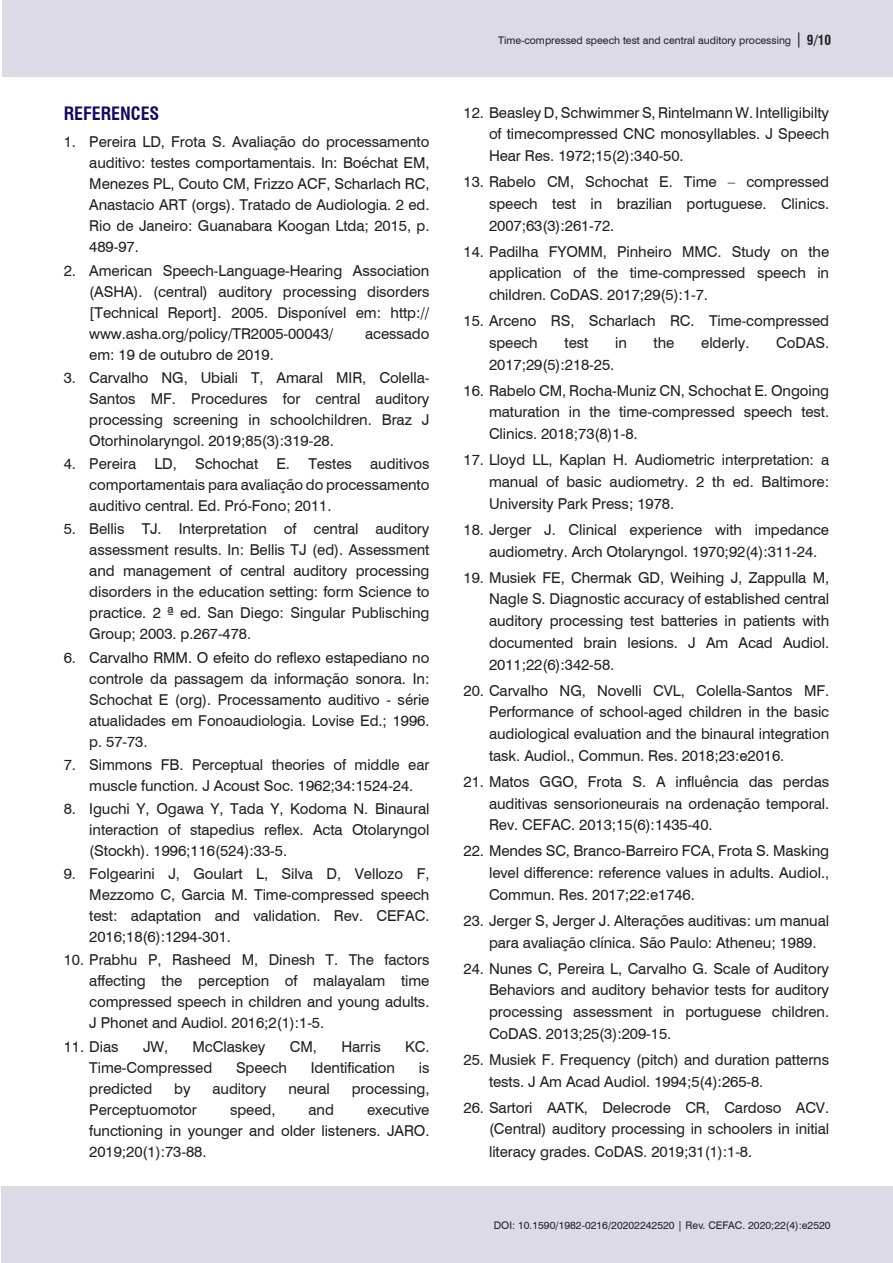
<style>
.page{position:relative;width:893px;height:1263px;background:#fff}
.page>*{position:absolute;margin:0;border:0;box-sizing:border-box;transform-origin:0 0}
.Nivel_1{font:700 condensed 18px "Swiss 721 BT";color:#18085f}
.t1{font:15px/21px "Swiss 721 BT";letter-spacing:-.005em;color:#231f20;text-align:justify}
.t2{font:10.5px "Swiss 721 BT";color:#231f20}
.s1{font-size:15px}
.s2{font-weight:700;font-stretch:condensed;font-size:13.5px}
</style>
<div class="page">
<div style="left:1px;top:1186px;width:892px;height:77px;background:#dcdae7"></div>
<div style="left:2px;top:0;width:891px;height:77px;background:#dcdae7"></div>
<p class="Nivel_1" style="left:64px;top:103px;width:97px">REFERENCES</p>
<p class="t1" style="left:89px;top:131px;width:342px;text-indent:-26px">1. Pereira LD, Frota S. Avaliação do processamento auditivo: testes comportamentais. In: Boéchat EM, Menezes PL, Couto CM, Frizzo ACF, Scharlach RC, Anastacio ART (orgs). Tratado de Audiologia. 2 ed.<br>Rio de Janeiro: Guanabara Koogan Ltda; 2015, p.<br>489-97.</p>
<p class="t1" style="left:89px;top:259px;width:342px;text-indent:-26px">2. American Speech-Language-Hearing Association (ASHA). (central) auditory processing disorders [Technical Report]. 2005. Disponível em: http:// www.asha.org/policy/TR2005-00043/</p>
<p class="t1" style="left:365px;top:322px;width:66px">acessado</p>
<p class="t1" style="left:89px;top:343px;width:186px">em: 19 de outubro de 2019.</p>
<p class="t1" style="left:89px;top:366px;width:342px;text-indent:-26px">3. Carvalho NG, Ubiali T, Amaral MIR, Colella-Santos MF. Procedures for central auditory processing screening in schoolchildren. Braz J Otorhinolaryngol. 2019;85(3):319-28.</p>
<p class="t1" style="left:89px;top:453px;width:342px;text-indent:-26px">4. Pereira LD, Schochat E. Testes auditivos comportamentais para avaliação do processamento auditivo central. Ed. Pró-Fono; 2011.</p>
<p class="t1" style="left:89px;top:518px;width:342px;text-indent:-26px">5. Bellis TJ. Interpretation of central auditory assessment results. In: Bellis TJ (ed). Assessment and management of central auditory processing disorders in the education setting: form Science to practice. 2 ª ed. San Diego: Singular Publisching Group; 2003. p.267-478.</p>
<p class="t1" style="left:89px;top:646px;width:342px;text-indent:-26px">6. Carvalho RMM. O efeito do reflexo estapediano no controle da passagem da informação sonora. In:<br>Schochat E (org). Processamento auditivo - série atualidades em Fonoaudiologia. Lovise Ed.; 1996. p. 57-73.</p>
<p class="t1" style="left:89px;top:753px;width:342px;text-indent:-26px">7. Simmons FB. Perceptual theories of middle ear muscle function. J Acoust Soc. 1962;34:1524-24.</p>
<p class="t1" style="left:89px;top:797px;width:342px;text-indent:-26px">8. Iguchi Y, Ogawa Y, Tada Y, Kodoma N. Binaural interaction of stapedius reflex. Acta Otolaryngol (Stockh). 1996;116(524):33-5.</p>
<p class="t1" style="left:89px;top:863px;width:342px;text-indent:-26px">9. Folgearini J, Goulart L, Silva D, Vellozo F, Mezzomo C, Garcia M. Time-compressed speech test: adaptation and validation. Rev. CEFAC.<br>2016;18(6):1294-301.</p>
<p class="t1" style="left:89px;top:949px;width:342px;text-indent:-26px">10. Prabhu P, Rasheed M, Dinesh T. The factors affecting the perception of malayalam time compressed speech in children and young adults.<br>J Phonet and Audiol. 2016;2(1):1-5.</p>
<p class="t1" style="left:64px;top:1035px;width:56px">11. Dias</p>
<p class="t1" style="left:143px;top:1035px;width:27px">JW,</p>
<p class="t1" style="left:193px;top:1035px;width:74px">McClaskey</p>
<p class="t1" style="left:290px;top:1035px;width:29px">CM,</p>
<p class="t1" style="left:341px;top:1035px;width:41px">Harris</p>
<p class="t1" style="left:405px;top:1035px;width:26px">KC.</p>
<p class="t1" style="left:89px;top:1056px;width:124px">Time-Compressed</p>
<p class="t1" style="left:236px;top:1056px;width:53px">Speech</p>
<p class="t1" style="left:311px;top:1056px;width:86px">Identification</p>
<p class="t1" style="left:419px;top:1056px;width:12px">is</p>
<p class="t1" style="left:89px;top:1077px;width:64px">predicted</p>
<p class="t1" style="left:174px;top:1077px;width:18px">by</p>
<p class="t1" style="left:213px;top:1077px;width:55px">auditory</p>
<p class="t1" style="left:288px;top:1077px;width:43px">neural</p>
<p class="t1" style="left:352px;top:1077px;width:79px">processing,</p>
<p class="t1" style="left:89px;top:1098px;width:109px">Perceptuomotor</p>
<p class="t1" style="left:230px;top:1098px;width:47px">speed,</p>
<p class="t1" style="left:309px;top:1098px;width:27px">and</p>
<p class="t1" style="left:89px;top:1098px;width:342px;text-indent:278px">executive functioning in younger and older listeners. JARO.<br>2019;20(1):73-88.</p>
<p class="t2" style="left:498px;top:33px;width:335px">Time-compressed speech test and central auditory processing <span class="s1">|</span> <span class="s2">9/10</span></p>
<p class="t1" style="left:489px;top:101px;width:342px;line-height:21.8px;text-indent:-26px">12. Beasley D, Schwimmer S, Rintelmann W. Intelligibilty of timecompressed CNC monosyllables. J Speech Hear Res. 1972;15(2):340-50.</p>
<p class="t1" style="left:489px;top:170px;width:342px;line-height:21.8px;text-indent:-26px">13. Rabelo CM, Schochat E. Time – compressed speech test in brazilian portuguese. Clinics.<br>2007;63(3):261-72.</p>
<p class="t1" style="left:489px;top:240px;width:342px;line-height:21.8px;text-indent:-26px">14. Padilha FYOMM, Pinheiro MMC. Study on the application of the time-compressed speech in children. CoDAS. 2017;29(5):1-7.</p>
<p class="t1" style="left:489px;top:309px;width:342px;line-height:21.8px;text-indent:-26px">15. Arceno RS, Scharlach RC. Time-compressed speech</p>
<p class="t1" style="left:565px;top:332px;width:25px">test</p>
<p class="t1" style="left:615px;top:332px;width:13px">in</p>
<p class="t1" style="left:654px;top:332px;width:22px">the</p>
<p class="t1" style="left:701px;top:332px;width:50px">elderly.</p>
<p class="t1" style="left:776px;top:332px;width:54px">CoDAS.</p>
<p class="t1" style="left:489px;top:353px;width:127px">2017;29(5):218-25.</p>
<p class="t1" style="left:489px;top:379px;width:342px;line-height:21.8px;text-indent:-26px">16. Rabelo CM, Rocha-Muniz CN, Schochat E. Ongoing maturation in the time-compressed speech test.<br>Clinics. 2018;73(8)1-8.</p>
<p class="t1" style="left:489px;top:448px;width:342px;line-height:21.8px;text-indent:-26px">17. Lloyd LL, Kaplan H. Audiometric interpretation: a manual of basic audiometry. 2 th ed. Baltimore:<br>University Park Press; 1978.</p>
<p class="t1" style="left:489px;top:518px;width:342px;line-height:21.8px;text-indent:-26px">18. Jerger J. Clinical experience with impedance audiometry. Arch Otolaryngol. 1970;92(4):311-24.</p>
<p class="t1" style="left:489px;top:566px;width:342px;line-height:21.8px;text-indent:-26px">19. Musiek FE, Chermak GD, Weihing J, Zappulla M, Nagle S. Diagnostic accuracy of established central auditory processing test batteries in patients with documented brain lesions. J Am Acad Audiol.<br>2011;22(6):342-58.</p>
<p class="t1" style="left:489px;top:679px;width:342px;line-height:21.8px;text-indent:-26px">20. Carvalho NG, Novelli CVL, Colella-Santos MF.<br>Performance of school-aged children in the basic audiological evaluation and the binaural integration task. Audiol., Commun. Res. 2018;23:e2016.</p>
<p class="t1" style="left:489px;top:770px;width:342px;line-height:21.8px;text-indent:-26px">21. Matos GGO, Frota S. A influência das perdas auditivas sensorioneurais na ordenação temporal.<br>Rev. CEFAC. 2013;15(6):1435-40.</p>
<p class="t1" style="left:489px;top:839px;width:342px;line-height:21.8px;text-indent:-26px">22. Mendes SC, Branco-Barreiro FCA, Frota S. Masking level difference: reference values in adults. Audiol., Commun. Res. 2017;22:e1746.</p>
<p class="t1" style="left:489px;top:909px;width:342px;line-height:21.8px;text-indent:-26px">23. Jerger S, Jerger J. Alterações auditivas: um manual para avaliação clínica. São Paulo: Atheneu; 1989.</p>
<p class="t1" style="left:489px;top:957px;width:342px;line-height:21.8px;text-indent:-26px">24. Nunes C, Pereira L, Carvalho G. Scale of Auditory Behaviors and auditory behavior tests for auditory processing assessment in portuguese children.<br>CoDAS. 2013;25(3):209-15.</p>
<p class="t1" style="left:489px;top:1048px;width:342px;line-height:21.8px;text-indent:-26px">25. Musiek F. Frequency (pitch) and duration patterns tests. J Am Acad Audiol. 1994;5(4):265-8.</p>
<p class="t1" style="left:489px;top:1096px;width:342px;line-height:22px;text-indent:-26px">26. Sartori AATK, Delecrode CR, Cardoso ACV. (Central) auditory processing in schoolers in initial literacy grades. CoDAS. 2019;31(1):1-8.</p>
<p class="t2" style="left:494px;top:1218px;width:338px">DOI: 10.1590/1982-0216/20202242520 | Rev. CEFAC. 2020;22(4):e2520</p>
</div>
